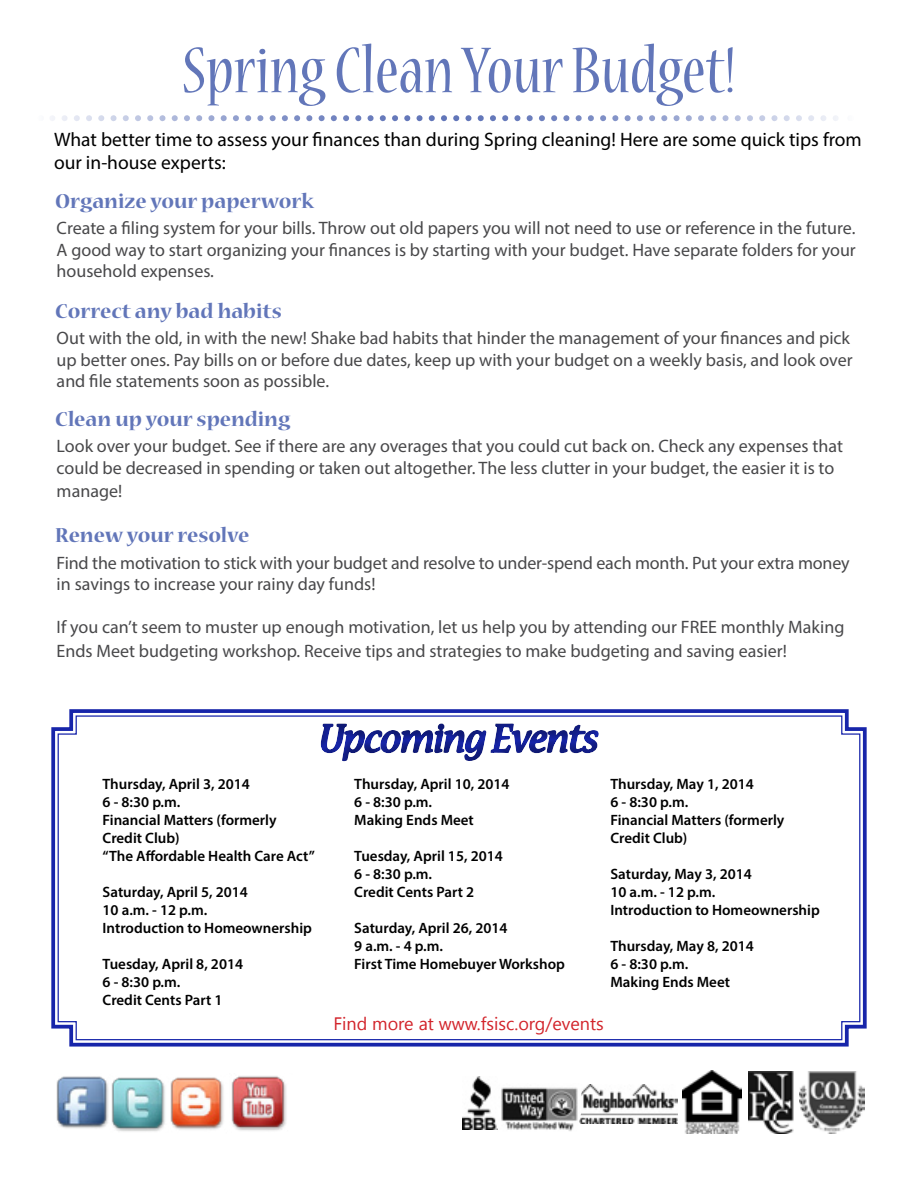
<style>
.page{position:relative;width:918px;height:1188px;background:#fff}
.page>*{position:absolute;margin:0;border:0;box-sizing:border-box;transform-origin:0 0}
.t1{font:condensed 72px "Nueva Std";color:#6276b9}
.t2{font:700 22.5px "Nueva Std";color:#6276b9}
.t3{font:19.5px/23.4px "Myriad Pro";color:#000}
.t4{font:18px/21.6px "Myriad Pro";color:#48484a}
.t5{font:18px "Segoe UI";color:#d2232a}
.t6{font:600 15px/18px "Myriad Pro";color:#000}
</style>
<div class="page">
<img style="left:56px;top:1076px;width:53px;height:53px">
<img style="left:170px;top:1076px;width:117px;height:55px">
<img style="left:581px;top:1085px;width:97px;height:39px">
<img style="left:497px;top:1087px;width:84px;height:44px">
<img style="left:463px;top:1076px;width:34px;height:53px">
<img style="left:682px;top:1070px;width:60px;height:64px">
<img style="left:749px;top:1071px;width:45px;height:63px">
<img style="left:799px;top:1072px;width:66px;height:62px">
<svg style="left:51px;top:709px;width:816px;height:338px"></svg>
<svg style="left:57px;top:715px;width:804px;height:326px"></svg>
<div style="left:305px;top:710px;width:309px;height:70px;background:#000;opacity:.5"></div>
<img style="left:111px;top:1077px;width:54px;height:55px">
<svg style="left:52px;top:115px;width:786px;height:6px"></svg>
<h1 class="t1" style="left:182px;top:38px;width:555px">Spring Clean Your Budget!</h1>
<p class="t3" style="left:54px;top:127px;width:809px">What better time to assess your finances than during Spring cleaning! Here are some quick tips from our in-house experts:</p>
<p class="t2" style="left:55px;top:191px;width:260px">Organize your paperwork</p>
<p class="t4" style="left:57px;top:217px;width:801px;text-align:justify">Create a filing system for your bills. Throw out old papers you will not need to use or reference in the future.<br>A good way to start organizing your finances is by starting with your budget. Have separate folders for your household expenses.</p>
<p class="t2" style="left:55px;top:301px;width:228px">Correct any bad habits</p>
<p class="t4" style="left:57px;top:327px;width:797px">Out with the old, in with the new! Shake bad habits that hinder the management of your finances and pick up better ones. Pay bills on or before due dates, keep up with your budget on a weekly basis, and look over and file statements soon as possible.</p>
<p class="t2" style="left:55px;top:409px;width:237px">Clean up your spending</p>
<p class="t4" style="left:57px;top:435px;width:788px">Look over your budget. See if there are any overages that you could cut back on. Check any expenses that could be decreased in spending or taken out altogether. The less clutter in your budget, the easier it is to</p>
<p class="t4" style="left:57px;top:480px;width:67px">manage!</p>
<p class="t2" style="left:55px;top:525px;width:196px">Renew your resolve</p>
<p class="t4" style="left:57px;top:551px;width:795px">Find the motivation to stick with your budget and resolve to under-spend each month. Put your extra money in savings to increase your rainy day funds!</p>
<p class="t4" style="left:57px;top:615px;width:789px;line-height:23.4px">If you can’t seem to muster up enough motivation, let us help you by attending our FREE monthly Making<br>Ends Meet budgeting workshop. Receive tips and strategies to make budgeting and saving easier!</p>
<p class="t6" style="left:103px;top:774px;width:214px">Thursday, April 3, 2014<br>6 - 8:30 p.m.<br>Financial Matters (formerly<br>Credit Club)<br>“The Affordable Health Care Act”</p>
<p class="t6" style="left:103px;top:882px;width:211px">Saturday, April 5, 2014<br>10 a.m. - 12 p.m.<br>Introduction to Homeownership</p>
<p class="t6" style="left:103px;top:954px;width:142px">Tuesday, April 8, 2014<br>6 - 8:30 p.m.<br>Credit Cents Part 1</p>
<p class="t6" style="left:354px;top:774px;width:157px">Thursday, April 10, 2014<br>6 - 8:30 p.m.<br>Making Ends Meet</p>
<p class="t6" style="left:354px;top:846px;width:150px">Tuesday, April 15, 2014<br>6 - 8:30 p.m.<br>Credit Cents Part 2</p>
<p class="t6" style="left:354px;top:918px;width:212px">Saturday, April 26, 2014<br>9 a.m. - 4 p.m.<br>First Time Homebuyer Workshop</p>
<p class="t6" style="left:610px;top:774px;width:176px">Thursday, May 1, 2014<br>6 - 8:30 p.m.<br>Financial Matters (formerly<br>Credit Club)</p>
<p class="t6" style="left:610px;top:864px;width:211px">Saturday, May 3, 2014<br>10 a.m. - 12 p.m.<br>Introduction to Homeownership</p>
<p class="t6" style="left:610px;top:936px;width:145px">Thursday, May 8, 2014<br>6 - 8:30 p.m.<br>Making Ends Meet</p>
<p class="t5" style="left:333px;top:1011px;width:272px">Find more at www.fsisc.org/events</p>
</div>
